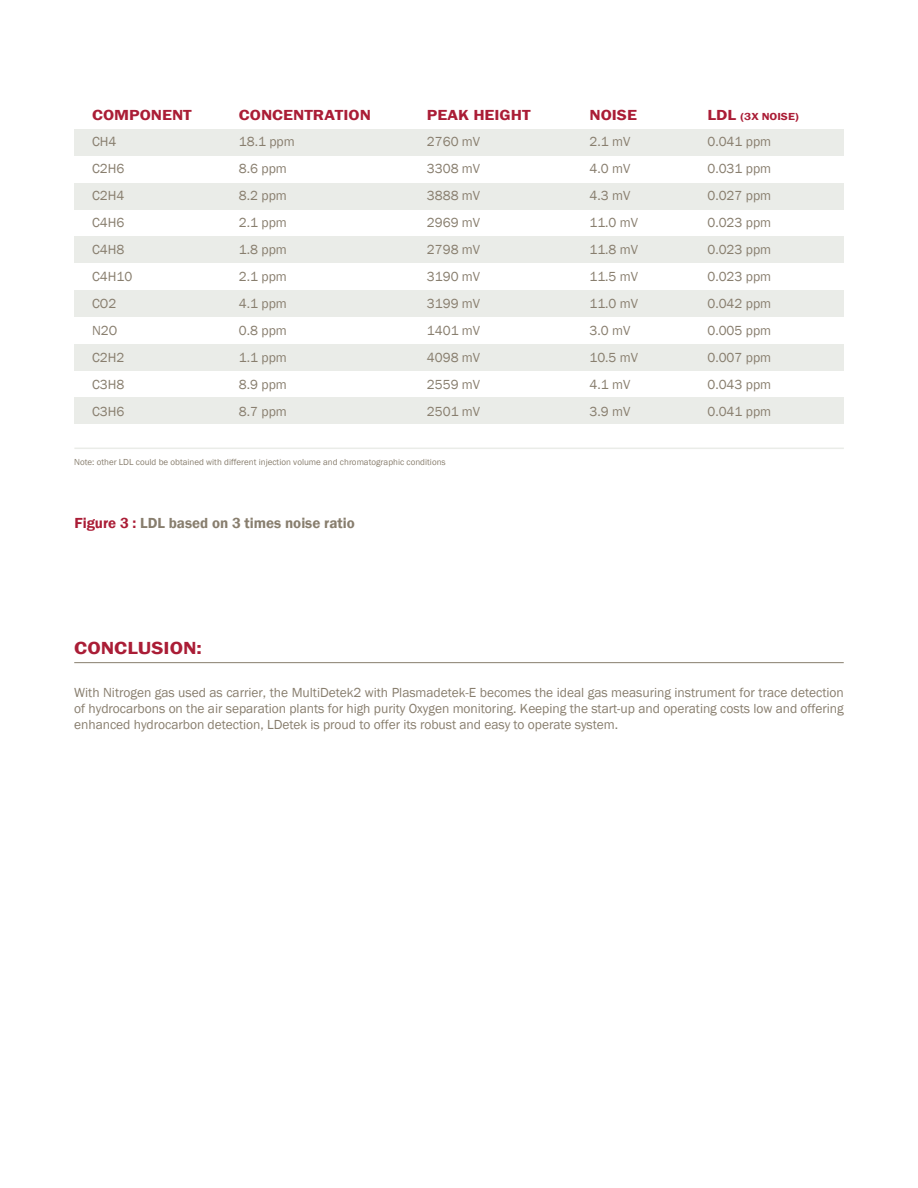
<style>
.page{position:relative;width:918px;height:1188px;background:#fff}
.page>*{position:absolute;margin:0;border:0;box-sizing:border-box;transform-origin:0 0}
.t1{font:600 18px "Franklin Gothic";color:#aa1d36;scale:1.16 1}
.t2{font:600 15px "Franklin Gothic";color:#aa1d36;scale:1.16 1}
.t3{font:600 15px "Franklin Gothic";color:#887e6e}
.t4{font:13.5px/27px "Franklin Gothic";color:#887e6e;text-align:justify}
.t5{font:600 10.5px "Franklin Gothic";color:#aa1d36;scale:1.16 1}
.t6{font:9px "Franklin Gothic";color:#887e6e}
.s1{font-size:15px}
.s2{color:#aa1d36}
</style>
<div class="page">
<hr style="left:74px;top:662px;width:770px;height:1px;background:#887e6e">
<div style="left:74px;top:129px;width:770px;height:27px;background:#eaece8"></div>
<div style="left:74px;top:183px;width:770px;height:27px;background:#eaece8"></div>
<div style="left:74px;top:237px;width:770px;height:26px;background:#eaece8"></div>
<div style="left:74px;top:290px;width:770px;height:27px;background:#eaece8"></div>
<div style="left:74px;top:344px;width:770px;height:27px;background:#eaece8"></div>
<div style="left:74px;top:397px;width:770px;height:27px;background:#eaece8"></div>
<hr style="left:74px;top:448px;width:770px;height:1px;background:#eaece8">
<p class="t2" style="left:92px;top:106px;width:87px">COMPONENT</p>
<p class="t2" style="left:239px;top:106px;width:115px">CONCENTRATION</p>
<p class="t2" style="left:427px;top:106px;width:91px">PEAK HEIGHT</p>
<p class="t2" style="left:589px;top:106px;width:42px">NOISE</p>
<p class="t5" style="left:707px;top:110px;width:80px"><span class="s1">LDL</span> (3X NOISE)</p>
<p class="t4" style="left:92px;top:128px;width:42px;text-align:left">CH4<br>C2H6<br>C2H4<br>C4H6<br>C4H8<br>C4H10<br>CO2<br>N2O<br>C2H2<br>C3H8<br>C3H6</p>
<p class="t4" style="left:239px;top:128px;width:57px;text-align:left">18.1 ppm<br>8.6 ppm<br>8.2 ppm<br>2.1 ppm<br>1.8 ppm<br>2.1 ppm<br>4.1 ppm<br>0.8 ppm<br>1.1 ppm<br>8.9 ppm<br>8.7 ppm</p>
<p class="t4" style="left:427px;top:128px;width:55px">2760 mV 3308 mV 3888 mV 2969 mV 2798 mV 3190 mV 3199 mV 1401 mV 4098 mV 2559 mV 2501 mV</p>
<p class="t4" style="left:589px;top:128px;width:50px;text-align:left">2.1 mV<br>4.0 mV<br>4.3 mV<br>11.0 mV<br>11.8 mV<br>11.5 mV<br>11.0 mV<br>3.0 mV<br>10.5 mV<br>4.1 mV<br>3.9 mV</p>
<p class="t4" style="left:707px;top:128px;width:65px">0.041 ppm 0.031 ppm 0.027 ppm 0.023 ppm 0.023 ppm 0.023 ppm 0.042 ppm 0.005 ppm 0.007 ppm 0.043 ppm 0.041 ppm</p>
<p class="t6" style="left:74px;top:456px;width:373px">Note: other LDL could be obtained with different injection volume and chromatographic conditions</p>
<p class="t3" style="left:74px;top:513px;width:282px"><span class="s2">Figure 3 :</span> LDL based on 3 times noise ratio</p>
<h1 class="t1" style="left:74px;top:637px;width:112px">CONCLUSION:</h1>
<p class="t4" style="left:74px;top:685px;width:771px;line-height:16.2px">With Nitrogen gas used as carrier, the MultiDetek2 with Plasmadetek-E becomes the ideal gas measuring instrument for trace detection of hydrocarbons on the air separation plants for high purity Oxygen monitoring. Keeping the start-up and operating costs low and offering enhanced hydrocarbon detection, LDetek is proud to offer its robust and easy to operate system.</p>
</div>
